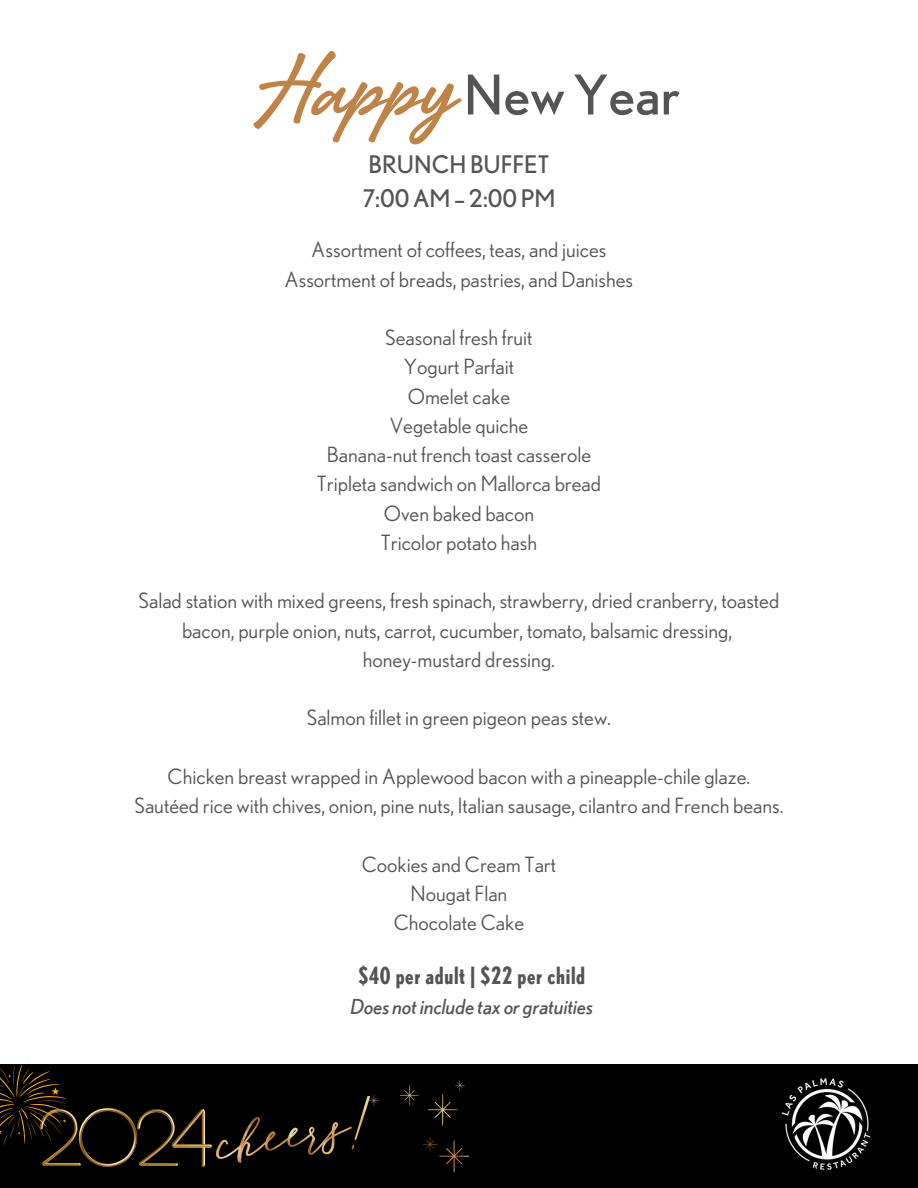
<style>
.page{position:relative;width:918px;height:1188px;background:#fff}
.page>*{position:absolute;margin:0;border:0;box-sizing:border-box;transform-origin:0 0}
.t1{font:73.95px "Amertha PERSONALUSEONLY";color:#c08347}
.t2{font:54.75px "Nobel";color:#545454}
.t3{font:24.3px "Nobel";color:#545454}
.t4{font:700 condensed 23.7px "Nobel";letter-spacing:.025em;color:#545454}
.t5{font:21px/29.2px "Nobel";color:#545454;text-align:center}
.t6{font:italic 20.7px "Nobel";color:#545454}
</style>
<div class="page">
<div style="left:0;top:1064px;width:918px;height:124px;background:#000"></div>
<img style="left:781px;top:1078px;width:90px;height:92px">
<img style="left:217px;top:1096px;width:153px;height:67px">
<img style="left:370px;top:1081px;width:99px;height:91px">
<img style="left:42px;top:1108px;width:169px;height:59px">
<svg style="left:0;top:1064px;width:67px;height:81px"></svg>
<p class="t1" style="left:250px;top:52px;width:209px">Happy</p>
<p class="t2" style="left:464px;top:63px;width:218px">NewYear</p>
<p class="t3" style="left:369px;top:151px;width:182px">BRUNCH BUFFET</p>
<p class="t3" style="left:362px;top:184px;width:195px">7:00AM – 2:00PM</p>
<p class="t5" style="left:312px;top:237px;width:296px">Assortment of coffees, teas, and juices</p>
<p class="t5" style="left:285px;top:266px;width:350px">Assortment of breads, pastries, and Danishes</p>
<p class="t5" style="left:385px;top:324px;width:149px">Seasonal fresh fruit</p>
<p class="t5" style="left:404px;top:354px;width:112px">Yogurt Parfait</p>
<p class="t5" style="left:408px;top:383px;width:104px">Omelet cake</p>
<p class="t5" style="left:390px;top:412px;width:140px">Vegetable quiche</p>
<p class="t5" style="left:327px;top:441px;width:266px">Banana-nut french toast casserole</p>
<p class="t5" style="left:317px;top:471px;width:286px">Tripleta sandwich on Mallorca bread</p>
<p class="t5" style="left:384px;top:500px;width:152px">Oven baked bacon</p>
<p class="t5" style="left:381px;top:529px;width:158px">Tricolor potato hash</p>
<p class="t5" style="left:139px;top:588px;width:642px">Salad station with mixed greens, fresh spinach, strawberry, dried cranberry, toasted bacon, purple onion, nuts, carrot, cucumber, tomato, balsamic dressing,</p>
<p class="t5" style="left:363px;top:646px;width:194px">honey-mustard dressing.</p>
<p class="t5" style="left:307px;top:705px;width:306px">Salmon fillet in green pigeon peas stew.</p>
<p class="t5" style="left:168px;top:763px;width:584px">Chicken breast wrapped in Applewood bacon with a pineapple-chile glaze.</p>
<p class="t5" style="left:135px;top:792px;width:650px">Sautéed rice with chives, onion, pine nuts, Italian sausage, cilantro and French beans.</p>
<p class="t5" style="left:362px;top:851px;width:196px">Cookies and Cream Tart</p>
<p class="t5" style="left:411px;top:880px;width:98px">Nougat Flan</p>
<p class="t5" style="left:394px;top:909px;width:132px">Chocolate Cake</p>
<p class="t4" style="left:359px;top:962px;width:228px">$40 per adult | $22 per child</p>
<p class="t6" style="left:351px;top:995px;width:244px">Does not include tax or gratuities</p>
</div>
